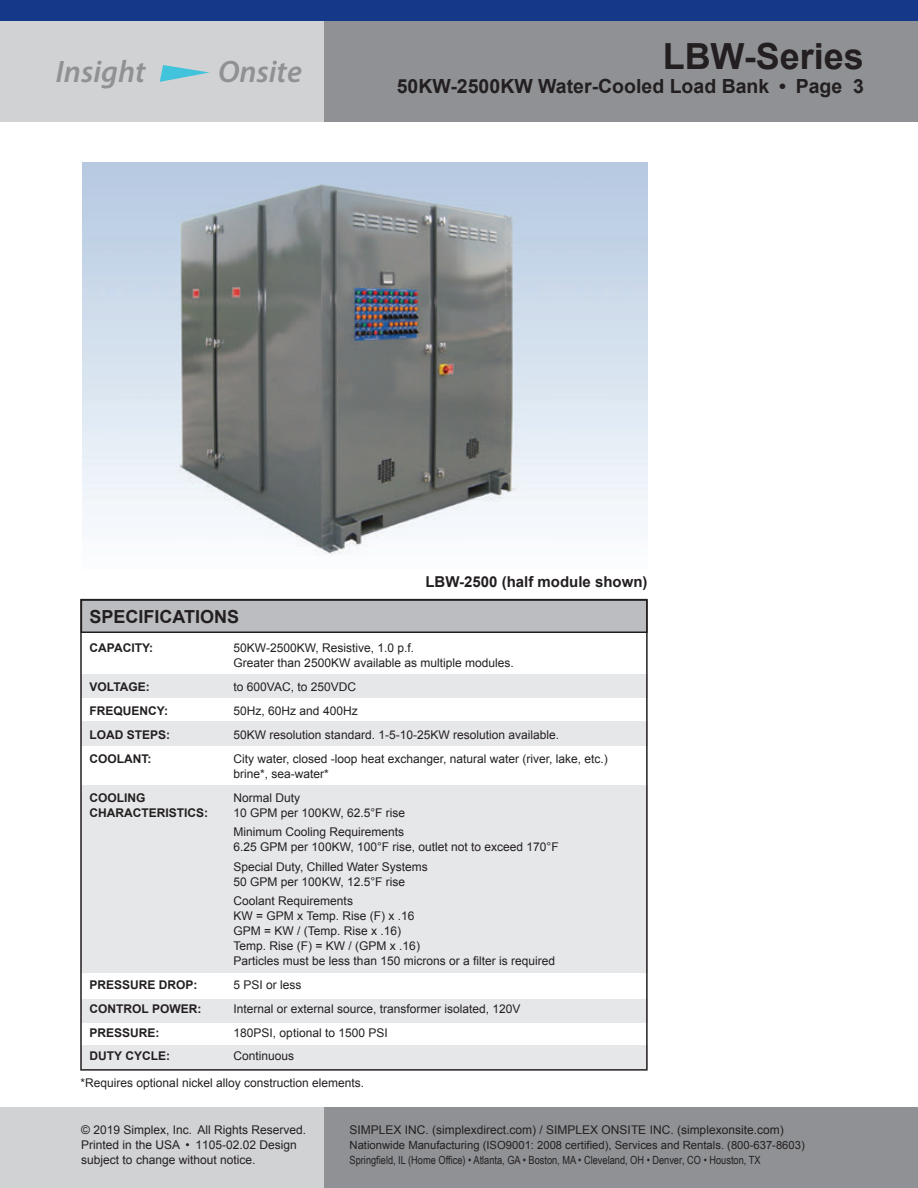
<style>
.page{position:relative;width:918px;height:1188px;background:#fff}
.page>*{position:absolute;margin:0;border:0;box-sizing:border-box;transform-origin:0 0}
.t1{font:700 36px "Arial";color:#231f20}
.t2{font:italic 600 31.05px "Myriad Pro";color:#8f9194}
.t3{font:700 19.5px "Arial";color:#231f20}
.t4{font:700 18px "Arial";color:#231f20}
.t5{font:700 15px "Arial";color:#231f20}
.t6{font:12px/15px "Arial";color:#231f20}
.t7{font:700 12px "Arial";color:#231f20}
.t8{font:11.25px "Arial Narrow";color:#231f20}
.t9{font:11.25px "Arial";color:#231f20}
.s1{font-style:inherit}
</style>
<div class="page">
<div style="left:0;top:1108px;width:918px;height:80px;background:#8f9194"></div>
<div style="left:0;top:1108px;width:324px;height:80px;background:#d1d2d4"></div>
<div style="left:0;top:0;width:918px;height:122px;background:#8f9194"></div>
<div style="left:0;top:0;width:324px;height:122px;background:#d1d2d4"></div>
<div style="left:0;top:0;width:918px;height:20px;background:#153889"></div>
<svg style="left:160px;top:65px;width:50px;height:17px"></svg>
<div style="left:81px;top:600px;width:566px;height:32px;background:#bcbdc0"></div>
<div style="left:81px;top:599px;width:567px;height:34px;border:2px solid #231f20"></div>
<div style="left:81px;top:999px;width:567px;height:24px;background:#e6e7e9"></div>
<div style="left:81px;top:674px;width:567px;height:24px;background:#e6e7e9"></div>
<div style="left:81px;top:721px;width:567px;height:25px;background:#e6e7e9"></div>
<div style="left:81px;top:1045px;width:567px;height:24px;background:#e6e7e9"></div>
<div style="left:81px;top:785px;width:567px;height:188px;background:#e6e7e9"></div>
<div style="left:80px;top:599px;width:568px;height:472px;border:2px solid #231f20"></div>
<img style="left:82px;top:162px;width:566px;height:393px">
<h2 class="t2" style="left:56px;top:52px;width:91px">Insight</h2>
<h2 class="t2" style="left:218px;top:52px;width:85px">Onsite</h2>
<h1 class="t1" style="left:663px;top:33px;width:203px">LBW-Series</h1>
<h3 class="t3" style="left:397px;top:73px;width:469px">50KW-2500KW Water-Cooled Load Bank • Page 3</h3>
<p class="t5" style="left:425px;top:572px;width:224px">LBW-2500 (half module shown)</p>
<h3 class="t4" style="left:90px;top:605px;width:151px">SPECIFICATIONS</h3>
<p class="t7" style="left:90px;top:639px;width:65px">CAPACITY:</p>
<p class="t6" style="left:234px;top:640px;width:282px">50KW-2500KW, Resistive, 1.0 p.f.<br>Greater than 2500KW available as multiple modules.</p>
<p class="t7" style="left:90px;top:678px;width:62px">VOLTAGE:</p>
<p class="t6" style="left:234px;top:679px;width:124px">to 600VAC, to 250VDC</p>
<p class="t7" style="left:90px;top:702px;width:80px">FREQUENCY:</p>
<p class="t6" style="left:234px;top:703px;width:126px">50Hz, 60Hz and 400Hz</p>
<p class="t7" style="left:90px;top:726px;width:82px">LOAD STEPS:</p>
<p class="t6" style="left:234px;top:727px;width:327px">50KW resolution standard. 1-5-10-25KW resolution available.</p>
<p class="t7" style="left:90px;top:750px;width:63px">COOLANT:</p>
<p class="t6" style="left:234px;top:751px;width:376px">City water, closed -loop heat exchanger, natural water (river, lake, etc.) brine*, sea-water*</p>
<p class="t7" style="left:90px;top:789px;width:58px">COOLING</p>
<p class="t6" style="left:234px;top:790px;width:68px">Normal Duty</p>
<p class="t7" style="left:90px;top:804px;width:120px">CHARACTERISTICS:</p>
<p class="t6" style="left:234px;top:803px;width:173px;line-height:19.5px">10 GPM per 100KW, 62.5°F rise<br>Minimum Cooling Requirements</p>
<p class="t6" style="left:234px;top:837px;width:327px;line-height:19.5px">6.25 GPM per 100KW, 100°F rise, outlet not to exceed 170°F<br>Special Duty, Chilled Water Systems</p>
<p class="t6" style="left:234px;top:872px;width:173px;line-height:19.5px">50 GPM per 100KW, 12.5°F rise<br>Coolant Requirements</p>
<p class="t6" style="left:234px;top:909px;width:323px">KW = GPM x Temp. Rise (F) x .16<br>GPM = KW / (Temp. Rise x .16)<br>Temp. Rise (F) = KW / (GPM x .16)<br>Particles must be less than 150 microns or a filter is required</p>
<p class="t7" style="left:90px;top:977px;width:110px">PRESSURE DROP:</p>
<p class="t6" style="left:234px;top:978px;width:70px">5 PSI or less</p>
<p class="t7" style="left:90px;top:1001px;width:113px">CONTROL POWER:</p>
<p class="t6" style="left:234px;top:1002px;width:288px">Internal or external source, transformer isolated, 120V</p>
<p class="t7" style="left:90px;top:1025px;width:72px">PRESSURE:</p>
<p class="t6" style="left:234px;top:1026px;width:156px">180PSI, optional to 1500 PSI</p>
<p class="t7" style="left:90px;top:1047px;width:82px">DUTY CYCLE:</p>
<p class="t6" style="left:234px;top:1048px;width:62px">Continuous</p>
<p class="t6" style="left:81px;top:1075px;width:285px">*Requires optional nickel alloy construction elements.</p>
<p class="t6" style="left:81px;top:1122px;width:226px">© 2019 Simplex, Inc. All Rights Reserved.<br>Printed in the USA • 1105-02.0<span class="s1">2</span> Design subject to change without notice.</p>
<p class="t6" style="left:350px;top:1122px;width:436px">SIMPLEX INC. (simplexdirect.com) / SIMPLEX ONSITE INC. (simplexonsite.com)</p>
<p class="t9" style="left:350px;top:1138px;width:457px">Nationwide Manufacturing (ISO9001: 2008 certified), Services and Rentals. (800-637-8603)</p>
<p class="t8" style="left:350px;top:1152px;width:413px">Springfield, IL (Home Office) • Atlanta, GA • Boston, MA • Cleveland, OH • Denver, CO • Houston, TX</p>
</div>
